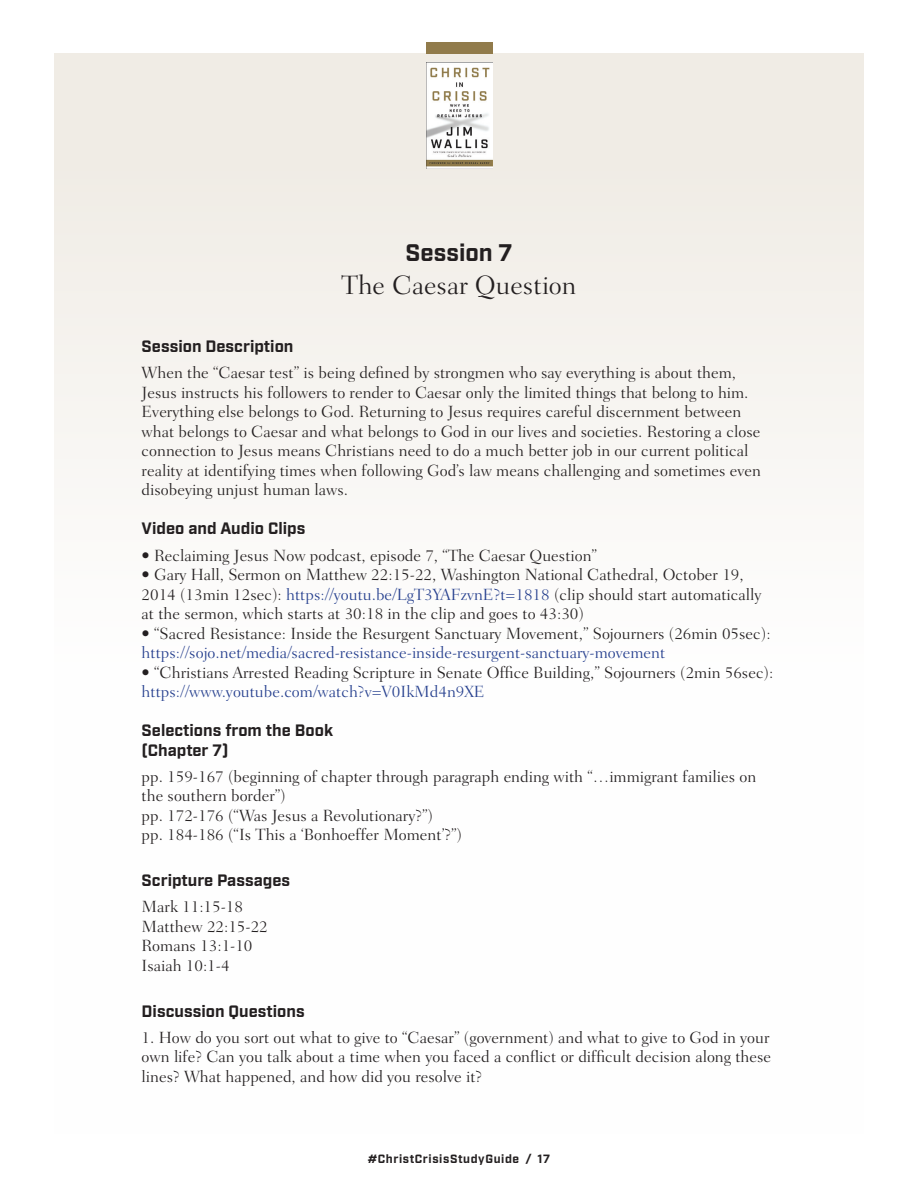
<style>
.page{position:relative;width:918px;height:1188px;background:#fff}
.page>*{position:absolute;margin:0;border:0;box-sizing:border-box;transform-origin:0 0}
.t1{font:300 27px "Fairfield LT Std";color:#231f20}
.t2{font:700 24px "Industry";color:#231f20}
.t3{font:300 16.5px/19.5px "Fairfield LT Std";color:#231f20}
.t4{font:300 16.5px "Fairfield LT Std";color:#253f8e}
.t5{font:700 16.5px/19.5px "Industry";color:#231f20}
.t6{font:700 12px "Industry";letter-spacing:.05em;color:#231f20}
.s1{color:#253f8e}
</style>
<div class="page">
<div style="left:54px;top:53px;width:810px;height:1081px;background:linear-gradient(to bottom,#f1ede6,#fff)"></div>
<img style="left:426px;top:63px;width:67px;height:106px">
<div style="left:426px;top:42px;width:67px;height:12px;background:#917b4b"></div>
<h2 class="t2" style="left:406px;top:238px;width:108px">Session 7</h2>
<h1 class="t1" style="left:342px;top:269px;width:236px">The Caesar Question</h1>
<p class="t5" style="left:142px;top:337px;width:153px">Session Description</p>
<p class="t3" style="left:142px;top:363px;width:621px">When the “Caesar test” is being defined by strongmen who say everything is about them, Jesus instructs his followers to render to Caesar only the limited things that belong to him.<br>Everything else belongs to God. Returning to Jesus requires careful discernment between what belongs to Caesar and what belongs to God in our lives and societies. Restoring a close connection to Jesus means Christians need to do a much better job in our current political reality at identifying times when following God’s law means challenging and sometimes even disobeying unjust human laws.</p>
<p class="t5" style="left:142px;top:520px;width:165px">Video and Audio Clips</p>
<p class="t3" style="left:142px;top:545px;width:457px">• Reclaiming Jesus Now podcast, episode 7, “The Caesar Question”</p>
<p class="t3" style="left:142px;top:565px;width:621px">• Gary Hall, Sermon on Matthew 22:15-22, Washington National Cathedral, October 19,<br>2014 (13min 12sec): <span class="s1">https://youtu.be/LgT3YAFzvnE?t=1818</span> (clip should start automatically at the sermon, which starts at 30:18 in the clip and goes to 43:30)</p>
<p class="t3" style="left:142px;top:623px;width:631px">• “Sacred Resistance: Inside the Resurgent Sanctuary Movement,” Sojourners (26min 05sec):</p>
<p class="t4" style="left:142px;top:643px;width:525px">https://sojo.net/media/sacred-resistance-inside-resurgent-sanctuary-movement</p>
<p class="t3" style="left:142px;top:662px;width:633px">• “Christians Arrested Reading Scripture in Senate Office Building,” Sojourners (2min 56sec):</p>
<p class="t4" style="left:142px;top:682px;width:344px">https://www.youtube.com/watch?v=V0IkMd4n9XE</p>
<p class="t5" style="left:142px;top:721px;width:193px">Selections from the Book (Chapter 7)</p>
<p class="t3" style="left:142px;top:767px;width:616px">pp. 159-167 (beginning of chapter through paragraph ending with “…immigrant families on the southern border”)<br>pp. 172-176 (“Was Jesus a Revolutionary?”)<br>pp. 184-186 (“Is This a ‘Bonhoeffer Moment’?”)</p>
<p class="t5" style="left:142px;top:871px;width:150px">Scripture Passages</p>
<p class="t3" style="left:142px;top:897px;width:128px">Mark 11:15-18<br>Matthew 22:15-22<br>Romans 13:1-10<br>Isaiah 10:1-4</p>
<p class="t5" style="left:142px;top:1002px;width:165px">Discussion Questions</p>
<p class="t3" style="left:142px;top:1028px;width:631px;text-align:justify">1. How do you sort out what to give to “Caesar” (government) and what to give to God in your own life? Can you talk about a time when you faced a conflict or difficult decision along these lines? What happened, and how did you resolve it?</p>
<p class="t6" style="left:368px;top:1152px;width:184px">#ChristCrisisStudyGuide / 17</p>
</div>
